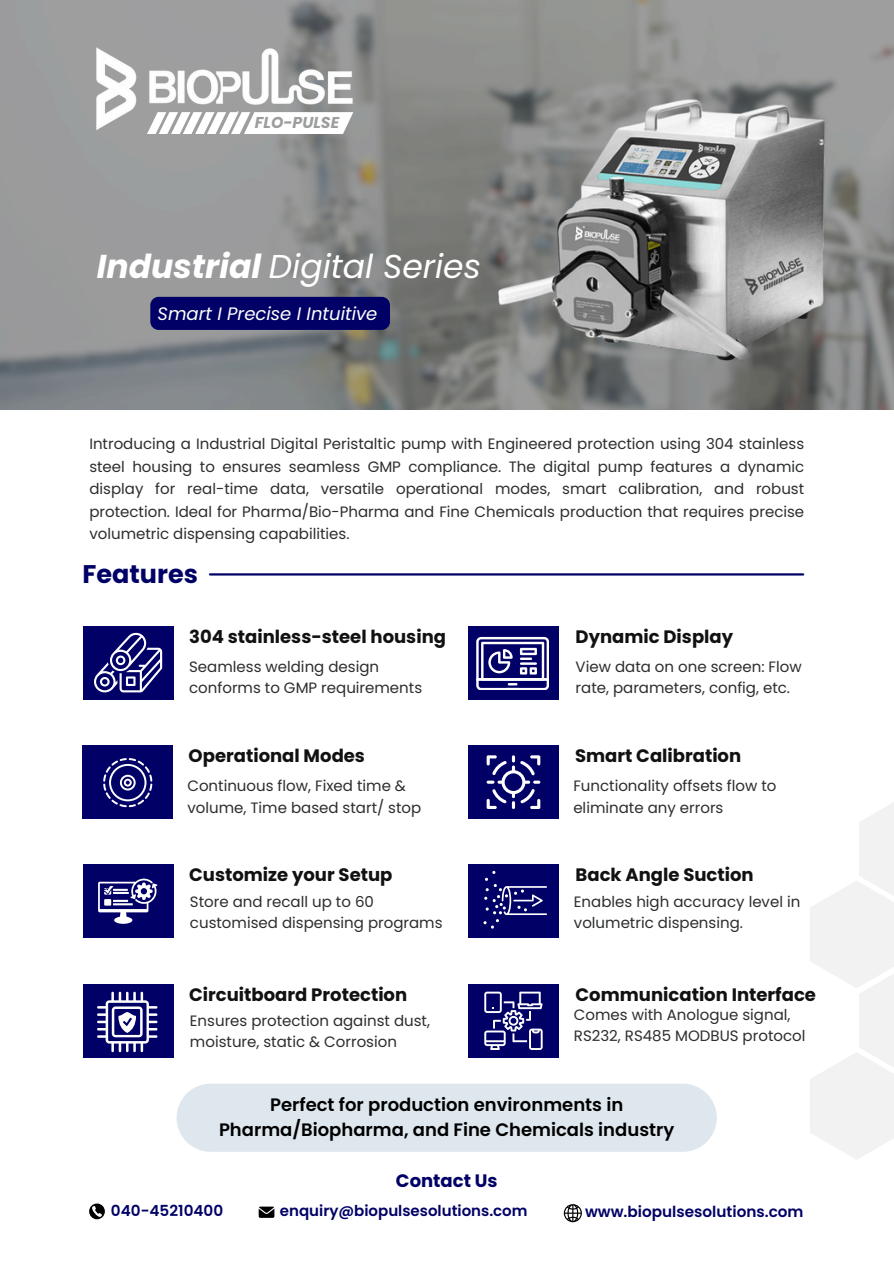
<style>
.page{position:relative;width:894px;height:1264px;background:#fff}
.page>*{position:absolute;margin:0;border:0;box-sizing:border-box;transform-origin:0 0}
.t1{font:italic 33px "Poppins";color:#fff}
.t2{font:700 25.5px "Poppins";color:#006}
.t3{font:700 18px "Poppins";color:#111}
.t4{font:600 18px/24.8px "Poppins";color:#000;text-align:center}
.t5{font:italic 18px "Poppins";color:#fff}
.t6{font:700 18px "Poppins";color:#006}
.t7{font:italic 700 15.75px "Poppins";color:#9c9d9e}
.t8{font:600 15.15px "Poppins";color:#006}
.t9{font:15px/21.3px "Poppins";color:#2c2d2d}
.t10{font:600 15px "Poppins";color:#006}
.s1{font-weight:700}
</style>
<div class="page">
<svg style="left:0;top:0;width:893px;height:409px;background:#8c8e8e"></svg>
<svg style="left:810px;top:803px;width:83px;height:356px"></svg>
<hr style="left:210px;top:573px;width:592px;height:2px;background:#006">
<img style="left:475px;top:15px;width:418px;height:395px">
<div style="left:176px;top:1083px;width:540px;height:68px;background:#dee7ee"></div>
<div style="left:82px;top:625px;width:91px;height:74px;background:#006"></div>
<div style="left:468px;top:625px;width:91px;height:74px;background:#006"></div>
<svg style="left:476px;top:637px;width:72px;height:53px"></svg>
<hr style="left:520px;top:662px;width:16px;height:3px;background:#fff">
<div style="left:82px;top:983px;width:91px;height:74px;background:#006"></div>
<div style="left:468px;top:983px;width:91px;height:74px;background:#006"></div>
<svg style="left:97px;top:991px;width:60px;height:61px"></svg>
<svg style="left:484px;top:991px;width:58px;height:58px"></svg>
<div style="left:82px;top:745px;width:91px;height:73px;background:#006"></div>
<div style="left:468px;top:745px;width:90px;height:73px;background:#006"></div>
<svg style="left:103px;top:758px;width:49px;height:49px"></svg>
<svg style="left:486px;top:755px;width:54px;height:54px"></svg>
<img style="left:80px;top:31px;width:288px;height:114px">
<svg style="left:147px;top:112px;width:206px;height:21px"></svg>
<svg style="left:94px;top:632px;width:68px;height:60px"></svg>
<div style="left:82px;top:864px;width:91px;height:74px;background:#006"></div>
<div style="left:468px;top:864px;width:91px;height:74px;background:#006"></div>
<svg style="left:483px;top:870px;width:63px;height:58px"></svg>
<svg style="left:98px;top:878px;width:60px;height:45px"></svg>
<div style="left:150px;top:297px;width:240px;height:33px;background:#006;border-radius:8px"></div>
<svg style="left:258px;top:1206px;width:16px;height:11px"></svg>
<svg style="left:563px;top:1204px;width:18px;height:18px"></svg>
<svg style="left:89px;top:1203px;width:16px;height:16px"></svg>
<p class="t7" style="left:255px;top:111px;width:86px">FLO-PULSE</p>
<p class="t1" style="left:97px;top:243px;width:385px"><span class="s1">Industrial</span> Digital Series</p>
<p class="t5" style="left:157px;top:301px;width:221px">Smart I Precise I Intuitive</p>
<p class="t9" style="left:89px;top:432px;width:716px;line-height:22.5px;text-align:justify">Introducing a Industrial Digital Peristaltic pump with Engineered protection using 304 stainless steel housing to ensures seamless GMP compliance. The digital pump features a dynamic display for real-time data, versatile operational modes, smart calibration, and robust protection. Ideal for Pharma/Bio-Pharma and Fine Chemicals production that requires precise volumetric dispensing capabilities.</p>
<p class="t2" style="left:82px;top:556px;width:117px">Features</p>
<p class="t3" style="left:189px;top:623px;width:258px">304 stainless-steel housing</p>
<p class="t9" style="left:189px;top:656px;width:234px">Seamless welding design conforms to GMP requirements</p>
<h4 class="t3" style="left:188px;top:743px;width:178px">Operational Modes</h4>
<p class="t9" style="left:187px;top:775px;width:235px">Continuous flow, Fixed time &amp; volume, Time based start/ stop</p>
<p class="t3" style="left:189px;top:862px;width:205px">Customize your Setup</p>
<p class="t9" style="left:190px;top:891px;width:254px">Store and recall up to 60 customised dispensing programs</p>
<p class="t3" style="left:189px;top:981px;width:219px">Circuitboard Protection</p>
<p class="t9" style="left:190px;top:1009px;width:241px">Ensures protection against dust, moisture, static &amp; Corrosion</p>
<p class="t3" style="left:575px;top:623px;width:159px">Dynamic Display</p>
<p class="t9" style="left:575px;top:656px;width:228px">View data on one screen: Flow rate, parameters, config, etc.</p>
<p class="t3" style="left:575px;top:743px;width:168px">Smart Calibration</p>
<h2 class="t9" style="left:573px;top:775px;width:205px">Functionality offsets flow to eliminate any errors</h2>
<p class="t3" style="left:575px;top:862px;width:180px">Back Angle Suction</p>
<p class="t9" style="left:573px;top:891px;width:228px">Enables high accuracy level in volumetric dispensing.</p>
<h5 class="t3" style="left:575px;top:981px;width:242px">Communication Interface</h5>
<h1 class="t9" style="left:573px;top:1003px;width:233px">Comes with Anologue signal,<br>RS232, RS485 MODBUS protocol</h1>
<p class="t4" style="left:219px;top:1092px;width:456px">Perfect for production environments in<br>Pharma/Biopharma, and Fine Chemicals industry</p>
<p class="t6" style="left:396px;top:1168px;width:103px">Contact Us</p>
<p class="t8" style="left:111px;top:1200px;width:114px">040-45210400</p>
<p class="t10" style="left:280px;top:1200px;width:249px">enquiry@biopulsesolutions.com</p>
<p class="t8" style="left:585px;top:1200px;width:220px">www.biopulsesolutions.com</p>
</div>
